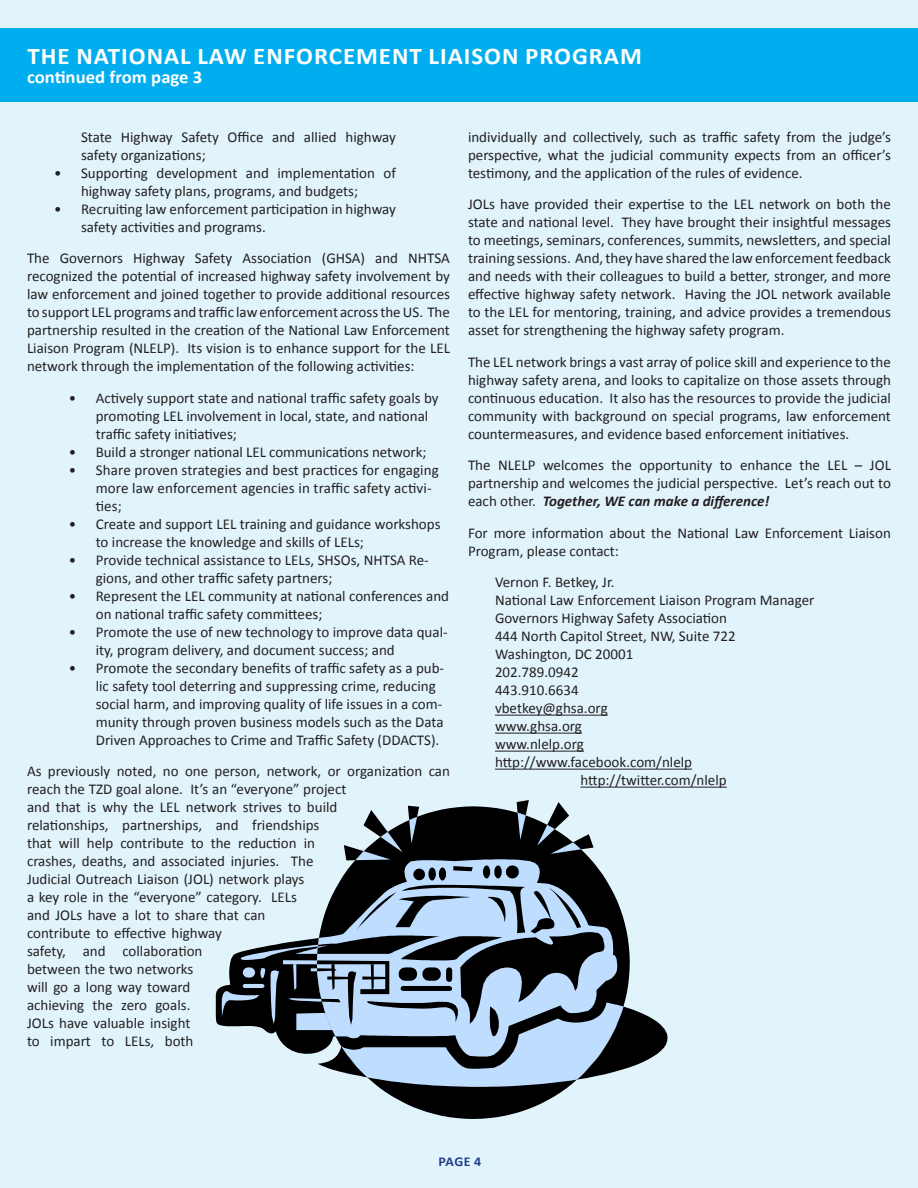
<style>
.page{position:relative;width:918px;height:1188px;background:#e1f4fc}
.page>*{position:absolute;margin:0;border:0;box-sizing:border-box;transform-origin:0 0}
.t1{font:700 24px "Calibri";letter-spacing:.04em;color:#fff;scale:1.04 1}
.t2{font:700 18px "Calibri";color:#fff;scale:1.04 1}
.t3{font:15px/18px "Calibri";color:#231f20}
.t4{font:700 13.5px "Calibri";color:#253f8e;scale:1.04 1}
.s1{font-weight:700;font-style:italic}
</style>
<div class="page">
<hr style="left:495px;top:715px;width:113px;height:1px;background:#231f20">
<hr style="left:495px;top:733px;width:87px;height:1px;background:#231f20">
<hr style="left:495px;top:751px;width:89px;height:1px;background:#231f20">
<hr style="left:495px;top:769px;width:197px;height:1px;background:#231f20">
<hr style="left:580px;top:787px;width:147px;height:1px;background:#231f20">
<div style="left:0;top:28px;width:918px;height:74px;background:#00aeef"></div>
<svg style="left:378px;top:1087px;width:190px;height:32px;fill:#000"></svg>
<svg style="left:216px;top:800px;width:452px;height:287px"></svg>
<h1 class="t1" style="left:27px;top:41px;width:592px">THE NATIONAL LAW ENFORCEMENT LIAISON PROGRAM</h1>
<p class="t2" style="left:27px;top:65px;width:170px">continued from page 3</p>
<p class="t3" style="left:81px;top:128px;width:317px">State Highway Safety Office and allied highway safety organizations;</p>
<p class="t3" style="left:81px;top:164px;width:316px;text-indent:-27px">• Supporting development and implementation of highway safety plans, programs, and budgets;</p>
<p class="t3" style="left:81px;top:200px;width:317px;text-indent:-27px">• Recruiting law enforcement participation in highway safety activities and programs.</p>
<p class="t3" style="left:27px;top:250px;width:425px;text-align:justify">The Governors Highway Safety Association (GHSA) and NHTSA recognized the potential of increased highway safety involvement by law enforcement and joined together to provide additional resources to support LEL programs and traffic law enforcement across the US. The partnership resulted in the creation of the National Law Enforcement Liaison Program (NLELP). Its vision is to enhance support for the LEL network through the implementation of the following activities:</p>
<p class="t3" style="left:96px;top:389px;width:344px;text-indent:-27px">• Actively support state and national traffic safety goals by promoting LEL involvement in local, state, and national traffic safety initiatives;</p>
<p class="t3" style="left:69px;top:443px;width:359px">• Build a stronger national LEL communications network;</p>
<p class="t3" style="left:96px;top:461px;width:345px;text-indent:-27px">• Share proven strategies and best practices for engaging more law enforcement agencies in traffic safety activi&shy;ties;</p>
<p class="t3" style="left:96px;top:515px;width:346px;text-indent:-27px">• Create and support LEL training and guidance workshops to increase the knowledge and skills of LELs;</p>
<p class="t3" style="left:96px;top:551px;width:335px;text-indent:-27px">• Provide technical assistance to LELs, SHSOs, NHTSA Re&shy;gions, and other traffic safety partners;</p>
<p class="t3" style="left:96px;top:587px;width:355px;text-indent:-27px">• Represent the LEL community at national conferences and on national traffic safety committees;</p>
<p class="t3" style="left:96px;top:623px;width:353px;text-indent:-27px">• Promote the use of new technology to improve data qual&shy;ity, program delivery, and document success; and</p>
<p class="t3" style="left:96px;top:659px;width:350px;text-indent:-27px">• Promote the secondary benefits of traffic safety as a pub&shy;lic safety tool deterring and suppressing crime, reducing social harm, and improving quality of life issues in a com&shy;munity through proven business models such as the Data Driven Approaches to Crime and Traffic Safety (DDACTS).</p>
<p class="t3" style="left:27px;top:763px;width:424px">As previously noted, no one person, network, or organization can reach the TZD goal alone. It’s an “everyone” project<br>and that is why the LEL network strives to build<br>relationships, partnerships, and friendships<br>that will help contribute to the reduction in<br>crashes, deaths, and associated injuries. The<br>Judicial Outreach Liaison (JOL) network plays<br>a key role in the “everyone” category. LELs<br>and JOLs have a lot to share that can<br>contribute to effective highway<br>safety, and collaboration<br>between the two networks<br>will go a long way toward<br>achieving the zero goals.<br>JOLs have valuable insight<br>to impart to LELs, both</p>
<p class="t3" style="left:468px;top:128px;width:424px;text-align:justify">individually and collectively, such as traffic safety from the judge’s perspective, what the judicial community expects from an officer’s testimony, and the application of the rules of evidence.</p>
<p class="t3" style="left:468px;top:196px;width:425px;text-align:justify">JOLs have provided their expertise to the LEL network on both the state and national level. They have brought their insightful messages to meetings, seminars, conferences, summits, newsletters, and special training sessions. And, they have shared the law enforcement feedback and needs with their colleagues to build a better, stronger, and more effective highway safety network. Having the JOL network available to the LEL for mentoring, training, and advice provides a tremendous asset for strengthening the highway safety program.</p>
<p class="t3" style="left:468px;top:353px;width:425px;text-align:justify">The LEL network brings a vast array of police skill and experience to the highway safety arena, and looks to capitalize on those assets through continuous education. It also has the resources to provide the judicial community with background on special programs, law enforcement countermeasures, and evidence based enforcement initiatives.</p>
<p class="t3" style="left:468px;top:457px;width:424px;text-align:justify">The NLELP welcomes the opportunity to enhance the LEL – JOL partnership and welcomes the judicial perspective. Let’s reach out to each other. <span class="s1">Together, WE can make a difference!</span></p>
<p class="t3" style="left:468px;top:524px;width:424px">For more information about the National Law Enforcement Liaison<br>Program, please contact:</p>
<p class="t3" style="left:495px;top:574px;width:121px">Vernon F. Betkey, Jr.</p>
<p class="t3" style="left:495px;top:592px;width:321px">National Law Enforcement Liaison Program Manager</p>
<p class="t3" style="left:495px;top:610px;width:233px">Governors Highway Safety Association</p>
<p class="t3" style="left:495px;top:628px;width:242px">444 North Capitol Street, NW, Suite 722</p>
<p class="t3" style="left:495px;top:646px;width:140px">Washington, DC 20001</p>
<p class="t3" style="left:495px;top:664px;width:85px">202.789.0942</p>
<p class="t3" style="left:495px;top:682px;width:85px">443.910.6634</p>
<p class="t3" style="left:495px;top:700px;width:114px">vbetkey@ghsa.org</p>
<p class="t3" style="left:495px;top:718px;width:89px">www.ghsa.org</p>
<p class="t3" style="left:495px;top:736px;width:91px">www.nlelp.org</p>
<p class="t3" style="left:495px;top:754px;width:199px">http://www.facebook.com/nlelp</p>
<p class="t3" style="left:580px;top:772px;width:148px">http://twitter.com/nlelp</p>
<p class="t4" style="left:438px;top:1153px;width:43px">PAGE 4</p>
</div>
